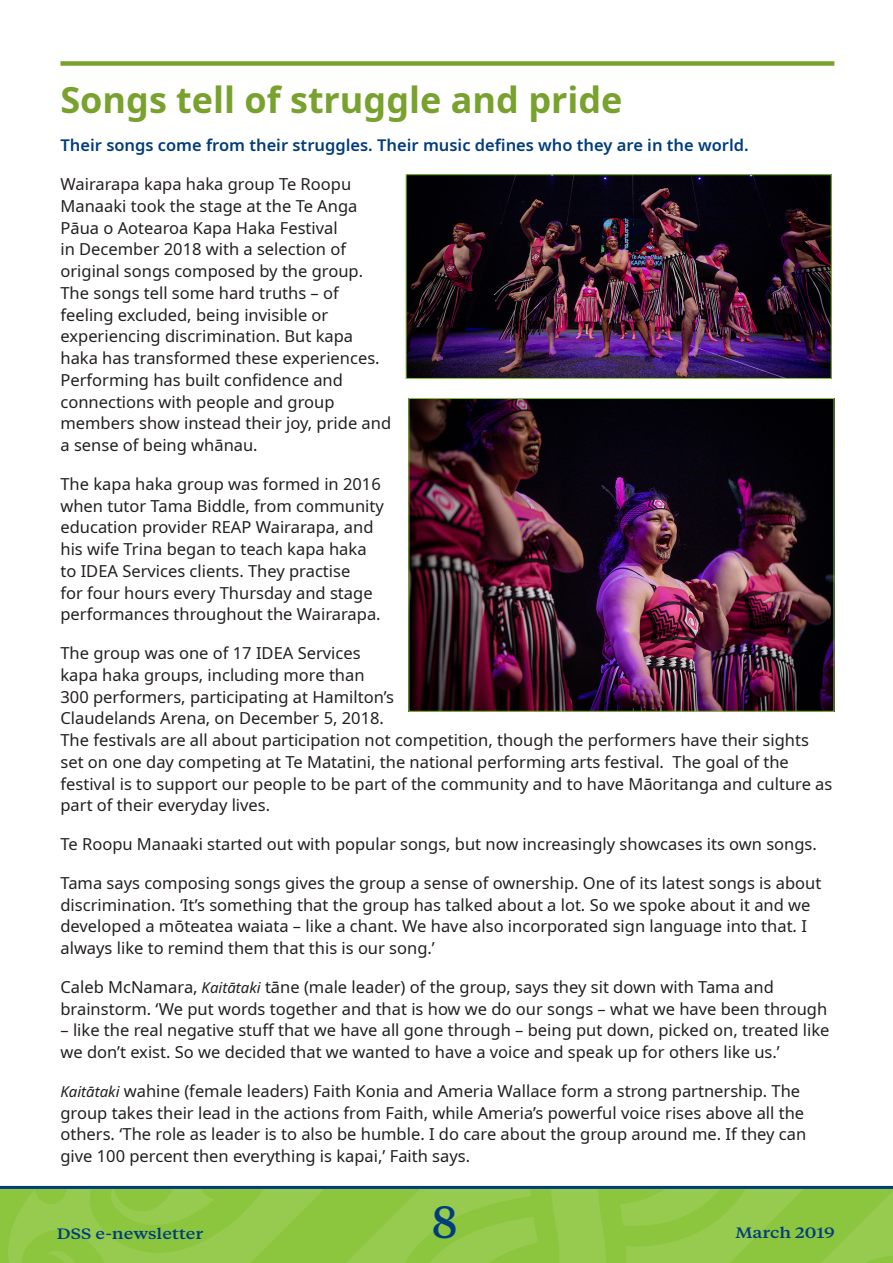
<style>
.page{position:relative;width:893px;height:1263px;background:#fff}
.page>*{position:absolute;margin:0;border:0;box-sizing:border-box;transform-origin:0 0}
.t1{font:500 45px "Tiempos Text";color:#013d7d}
.Head{font:700 36px "Noto Sans";color:#78a22d}
.Body_text{font:16.5px/21.8px "Noto Sans";color:#231f20}
.Body_text_1st_para{font:600 16.5px "Noto Sans";color:#013d7d}
.t2{font:500 15px "Tiempos Text";color:#013d7d;scale:1.2 1}
.s1{font-style:italic;font-size:15px}
</style>
<div class="page">
<svg style="left:0;top:1189px;width:893px;height:74px;background:#90c846"></svg>
<hr style="left:0;top:1186px;width:893px;height:3px;background:#013d7d">
<div style="left:60px;top:61px;width:774px;height:5px;background:#78a22d"></div>
<img style="left:410px;top:400px;width:422px;height:310px">
<div style="left:408px;top:398px;width:426px;height:314px;border:1px solid #8bc63e"></div>
<img style="left:408px;top:176px;width:422px;height:201px">
<div style="left:406px;top:174px;width:426px;height:205px;border:1px solid #8bc63e"></div>
<p class="Head" style="left:60px;top:74px;width:564px">Songs tell of struggle and pride</p>
<p class="Body_text_1st_para" style="left:60px;top:134px;width:690px">Their songs come from their struggles. Their music defines who they are in the world.</p>
<p class="Body_text" style="left:60px;top:174px;width:332px">Wairarapa kapa haka group Te Roopu Manaaki took the stage at the Te Anga Pāua o Aotearoa Kapa Haka Festival<br>in December 2018 with a selection of original songs composed by the group.<br>The songs tell some hard truths – of feeling excluded, being invisible or experiencing discrimination. But kapa haka has transformed these experiences.<br>Performing has built confidence and connections with people and group members show instead their joy, pride and a sense of being whānau.</p>
<p class="Body_text" style="left:60px;top:473px;width:325px">The kapa haka group was formed in 2016 when tutor Tama Biddle, from community education provider REAP Wairarapa, and his wife Trina began to teach kapa haka to IDEA Services clients. They practise<br>for four hours every Thursday and stage performances throughout the Wairarapa.</p>
<p class="Body_text" style="left:60px;top:643px;width:773px">The group was one of 17 IDEA Services<br>kapa haka groups, including more than<br>300 performers, participating at Hamilton’s<br>Claudelands Arena, on December 5, 2018.<br>The festivals are all about participation not competition, though the performers have their sights set on one day competing at Te Matatini, the national performing arts festival. The goal of the festival is to support our people to be part of the community and to have Māoritanga and culture as part of their everyday lives.</p>
<p class="Body_text" style="left:60px;top:834px;width:758px">Te Roopu Manaaki started out with popular songs, but now increasingly showcases its own songs.</p>
<p class="Body_text" style="left:60px;top:872px;width:762px">Tama says composing songs gives the group a sense of ownership. One of its latest songs is about discrimination. ‘It’s something that the group has talked about a lot. So we spoke about it and we developed a mōteatea waiata – like a chant. We have also incorporated sign language into that. I always like to remind them that this is our song.’</p>
<p class="Body_text" style="left:60px;top:976px;width:768px">Caleb McNamara, <span class="s1">Kaitātaki</span> tāne (male leader) of the group, says they sit down with Tama and brainstorm. ‘We put words together and that is how we do our songs – what we have been through</p>
<p class="Body_text" style="left:60px;top:1020px;width:770px">– like the real negative stuff that we have all gone through – being put down, picked on, treated like we don’t exist. So we decided that we wanted to have a voice and speak up for others like us.’</p>
<p class="Body_text" style="left:60px;top:1080px;width:747px"><span class="s1">Kaitātaki</span> wahine (female leaders) Faith Konia and Ameria Wallace form a strong partnership. The group takes their lead in the actions from Faith, while Ameria’s powerful voice rises above all the others. ‘The role as leader is to also be humble. I do care about the group around me. If they can give 100 percent then everything is kapai,’ Faith says.</p>
<p class="t2" style="left:57px;top:1224px;width:124px">DSS e-newsletter</p>
<h1 class="t1" style="left:432px;top:1192px;width:27px">8</h1>
<p class="t2" style="left:735px;top:1223px;width:84px">March 2019</p>
</div>
